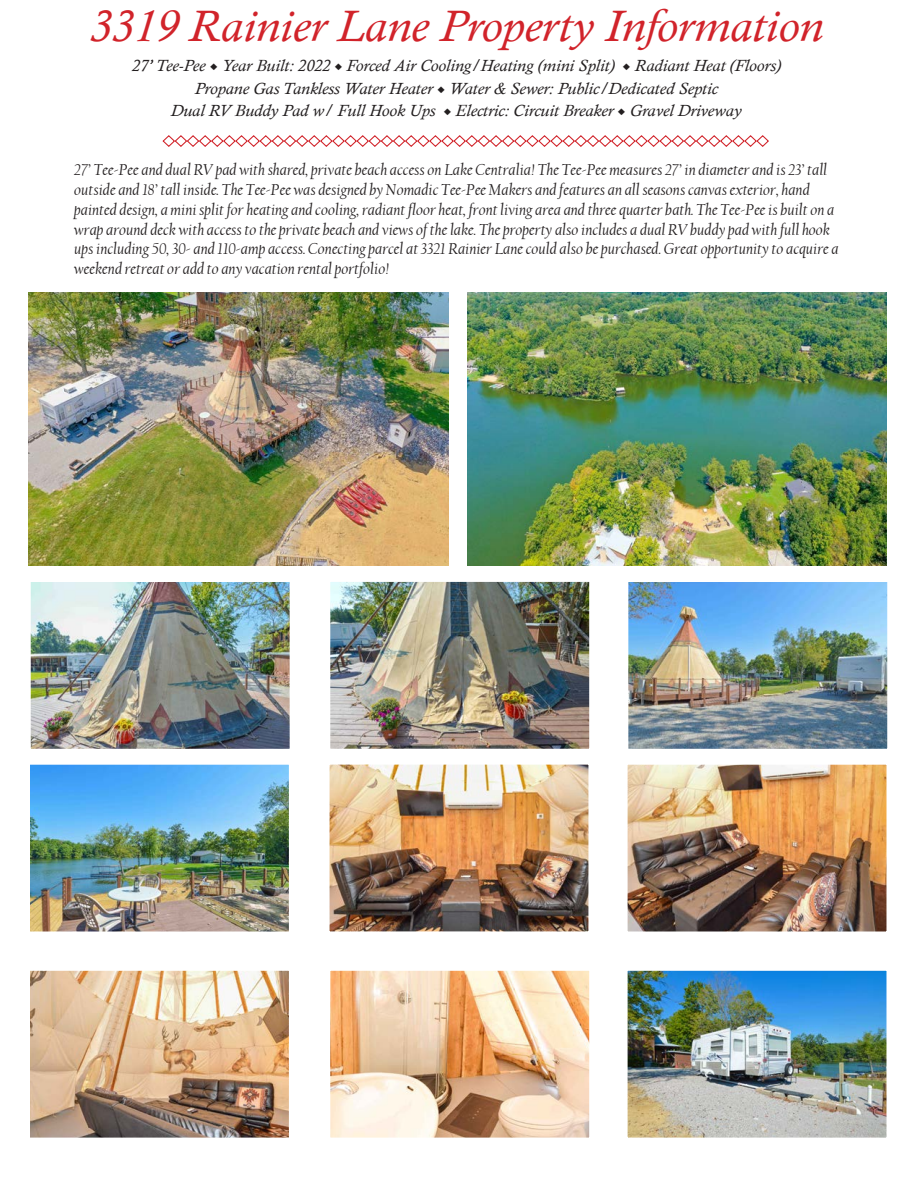
<style>
.page{position:relative;width:918px;height:1188px;background:#fff}
.page>*{position:absolute;margin:0;border:0;box-sizing:border-box;transform-origin:0 0}
.t1{font:italic 45px "Calisto";color:#d1232a;scale:1.05 1}
.t2{font:italic 16.5px/19.8px "Californian FB";color:#231f20}
.t3{font:italic 16.5px "Calisto";color:#231f20;scale:1.05 1}
.s1{font-family:"Minion Pro";font-style:normal}
</style>
<div class="page">
<svg style="left:162px;top:135px;width:607px;height:12px"></svg>
<img style="left:31px;top:766px;width:257px;height:164px">
<div style="left:27px;top:762px;width:265px;height:172px;border:3px solid #fff"></div>
<img style="left:331px;top:766px;width:256px;height:164px">
<div style="left:327px;top:762px;width:264px;height:172px;border:3px solid #fff"></div>
<img style="left:629px;top:766px;width:257px;height:164px">
<div style="left:625px;top:762px;width:265px;height:172px;border:3px solid #fff"></div>
<img style="left:32px;top:583px;width:257px;height:165px">
<div style="left:28px;top:579px;width:265px;height:173px;border:3px solid #fff"></div>
<img style="left:331px;top:583px;width:257px;height:165px">
<div style="left:327px;top:579px;width:265px;height:173px;border:3px solid #fff"></div>
<img style="left:629px;top:583px;width:257px;height:165px">
<div style="left:625px;top:579px;width:265px;height:173px;border:3px solid #fff"></div>
<img style="left:28px;top:292px;width:420px;height:273px">
<img style="left:31px;top:972px;width:257px;height:165px">
<div style="left:27px;top:968px;width:265px;height:173px;border:3px solid #fff"></div>
<img style="left:331px;top:972px;width:257px;height:165px">
<div style="left:327px;top:968px;width:265px;height:173px;border:3px solid #fff"></div>
<img style="left:629px;top:972px;width:257px;height:165px">
<div style="left:625px;top:968px;width:265px;height:173px;border:3px solid #fff"></div>
<img style="left:467px;top:292px;width:420px;height:273px">
<p class="t1" style="left:89px;top:0;width:700px">3319 Rainier Lane Property Information</p>
<p class="t3" style="left:132px;top:56px;width:620px">27’ Tee-Pee <span class="s1">◆</span> Year Built: 2022 <span class="s1">◆</span> Forced Air Cooling/Heating (mini Split) <span class="s1">◆</span> Radiant Heat (Floors)</p>
<p class="t3" style="left:195px;top:79px;width:500px">Propane Gas Tankless Water Heater <span class="s1">◆</span> Water &amp; Sewer: Public/Dedicated Septic</p>
<p class="t3" style="left:171px;top:101px;width:545px">Dual RV Buddy Pad w/ Full Hook Ups <span class="s1">◆</span> Electric: Circuit Breaker <span class="s1">◆</span> Gravel Driveway</p>
<p class="t2" style="left:74px;top:160px;width:766px">27’ Tee-Pee and dual RV pad with shared, private beach access on Lake Centralia! The Tee-Pee measures 27’ in diameter and is 23’ tall outside and 18’ tall inside. The Tee-Pee was designed by Nomadic Tee-Pee Makers and features an all seasons canvas exterior, hand painted design, a mini split for heating and cooling, radiant floor heat, front living area and three quarter bath. The Tee-Pee is built on a wrap around deck with access to the private beach and views of the lake. The property also includes a dual RV buddy pad with full hook ups including 50, 30- and 110-amp access. Conecting parcel at 3321 Rainier Lane could also be purchased. Great opportunity to acquire a weekend retreat or add to any vacation rental portfolio!</p>
</div>
